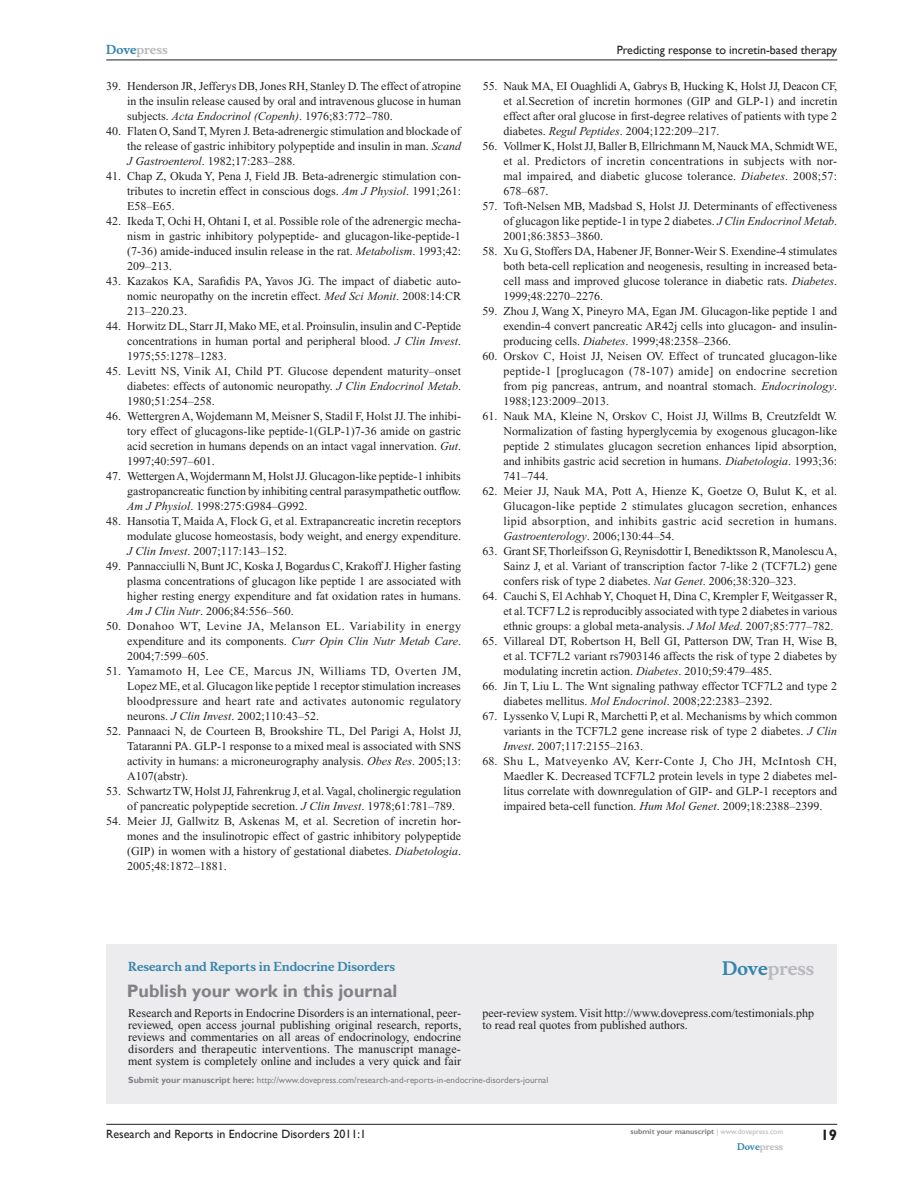
<style>
.page{position:relative;width:918px;height:1188px;background:#fff}
.page>*{position:absolute;margin:0;border:0;box-sizing:border-box;transform-origin:0 0}
.t1{font:700 18px "Gill Sans";color:#808285}
.t2{font:700 18px "Musee";color:#b8b9bc}
.t3{font:700 15px "Gill Sans";color:#231f20}
.t4{font:12px/15px "Times New Roman";color:#231f20;text-align:justify}
.t5{font:12px "Gill Sans";color:#231f20}
.t6{font:700 12px "Musee";color:#3485ae}
.t7{font:700 12px "Musee";color:#b8b9bc}
.t8{font:9px "Gill Sans";color:#808285}
.t9{font:700 9px "Musee";color:#b8b9bc}
.t10{font:700 7.5px "Gill Sans";color:#808285}
.s1{color:#3485ae}
.s2{font-style:italic}
.s3{font-weight:700}
.s4{font-weight:400;color:#b8b9bc}
</style>
<div class="page">
<div style="left:106px;top:944px;width:731px;height:159px;background:#ececee"></div>
<hr style="left:106px;top:1124px;width:731px;height:1px;background:#231f20">
<hr style="left:106px;top:60px;width:731px;height:1px;background:#231f20">
<p class="t7" style="left:106px;top:43px;width:63px"><span class="s1">Dove</span>press</p>
<p class="t4" style="left:127px;top:79px;width:335px;text-indent:-21px">39. Henderson JR, Jefferys DB, Jones RH, Stanley D. The effect of atropine in the insulin release caused by oral and intravenous glucose in human subjects. <span class="s2">Acta Endocrinol (Copenh)</span>. 1976;83:772–780.</p>
<p class="t4" style="left:127px;top:124px;width:335px;text-indent:-21px">40. Flaten O, Sand T, Myren J. Beta-adrenergic stimulation and blockade of the release of gastric inhibitory polypeptide and insulin in man. <span class="s2">Scand J Gastroenterol</span>. 1982;17:283–288.</p>
<p class="t4" style="left:127px;top:169px;width:335px;text-indent:-21px">41. Chap Z, Okuda Y, Pena J, Field JB. Beta-adrenergic stimulation con&shy;tributes to incretin effect in conscious dogs. <span class="s2">Am J Physiol</span>. 1991;261:<br>E58–E65.</p>
<p class="t4" style="left:127px;top:214px;width:335px;text-indent:-21px">42. Ikeda T, Ochi H, Ohtani I, et al. Possible role of the adrenergic mecha&shy;nism in gastric inhibitory polypeptide- and glucagon-like-peptide-1 (7-36) amide-induced insulin release in the rat. <span class="s2">Metabolism</span>. 1993;42:<br>209–213.</p>
<p class="t4" style="left:127px;top:274px;width:335px;text-indent:-21px">43. Kazakos KA, Sarafidis PA, Yavos JG. The impact of diabetic auto&shy;nomic neuropathy on the incretin effect. <span class="s2">Med Sci Monit</span>. 2008:14:CR 213–220.23.</p>
<p class="t4" style="left:127px;top:319px;width:335px;text-indent:-21px">44. Horwitz DL, Starr JI, Mako ME, et al. Proinsulin, insulin and C-Peptide concentrations in human portal and peripheral blood. <span class="s2">J Clin Invest</span>.<br>1975;55:1278–1283.</p>
<p class="t4" style="left:127px;top:364px;width:335px;text-indent:-21px">45. Levitt NS, Vinik AI, Child PT. Glucose dependent maturity–onset diabetes: effects of autonomic neuropathy. <span class="s2">J Clin Endocrinol Metab</span>.<br>1980;51:254–258.</p>
<p class="t4" style="left:127px;top:409px;width:335px;text-indent:-21px">46. Wettergren A, Wojdemann M, Meisner S, Stadil F, Holst JJ. The inhibi&shy;tory effect of glucagons-like peptide-1(GLP-1)7-36 amide on gastric acid secretion in humans depends on an intact vagal innervation. <span class="s2">Gut</span>.<br>1997;40:597–601.</p>
<p class="t4" style="left:127px;top:469px;width:335px;text-indent:-21px">47. Wettergen A, Wojdermann M, Holst JJ. Glucagon-like peptide-1 inhibits gastropancreatic function by inhibiting central parasympathetic outflow.<br><span class="s2">Am J Physiol</span>. 1998:275:G984–G992.</p>
<p class="t4" style="left:127px;top:514px;width:335px;text-indent:-21px">48. Hansotia T, Maida A, Flock G, et al. Extrapancreatic incretin receptors modulate glucose homeostasis, body weight, and energy expenditure.<br><span class="s2">J Clin Invest</span>. 2007;117:143–152.</p>
<p class="t4" style="left:127px;top:559px;width:335px;text-indent:-21px">49. Pannacciulli N, Bunt JC, Koska J, Bogardus C, Krakoff J. Higher fasting plasma concentrations of glucagon like peptide 1 are associated with higher resting energy expenditure and fat oxidation rates in humans.<br><span class="s2">Am J Clin Nutr</span>. 2006;84:556–560.</p>
<p class="t4" style="left:127px;top:619px;width:335px;text-indent:-21px">50. Donahoo WT, Levine JA, Melanson EL. Variability in energy expenditure and its components. <span class="s2">Curr Opin Clin Nutr Metab Care</span>.<br>2004;7:599–605.</p>
<p class="t4" style="left:127px;top:664px;width:336px;text-indent:-21px">51. Yamamoto H, Lee CE, Marcus JN, Williams TD, Overten JM, Lopez ME, et al. Glucagon like peptide 1 receptor stimulation increases bloodpressure and heart rate and activates autonomic regulatory neurons. <span class="s2">J Clin Invest</span>. 2002;110:43–52.</p>
<p class="t4" style="left:127px;top:724px;width:335px;text-indent:-21px">52. Pannaaci N, de Courteen B, Brookshire TL, Del Parigi A, Holst JJ, Tataranni PA. GLP-1 response to a mixed meal is associated with SNS activity in humans: a microneurography analysis. <span class="s2">Obes Res</span>. 2005;13:<br>A107(abstr).</p>
<p class="t4" style="left:127px;top:784px;width:335px;text-indent:-21px">53. Schwartz TW, Holst JJ, Fahrenkrug J, et al. Vagal, cholinergic regulation of pancreatic polypeptide secretion. <span class="s2">J Clin Invest</span>. 1978;61:781–789.</p>
<p class="t4" style="left:127px;top:814px;width:335px;text-indent:-21px">54. Meier JJ, Gallwitz B, Askenas M, et al. Secretion of incretin hor&shy;mones and the insulinotropic effect of gastric inhibitory polypeptide (GIP) in women with a history of gestational diabetes. <span class="s2">Diabetologia</span>.<br>2005;48:1872–1881.</p>
<p class="t5" style="left:617px;top:43px;width:222px">Predicting response to incretin-based therapy</p>
<p class="t4" style="left:503px;top:79px;width:335px;text-indent:-20px">55. Nauk MA, EI Ouaghlidi A, Gabrys B, Hucking K, Holst JJ, Deacon CF, et al.Secretion of incretin hormones (GIP and GLP-1) and incretin effect after oral glucose in first-degree relatives of patients with type 2 diabetes. <span class="s2">Regul Peptides</span>. 2004;122:209–217.</p>
<p class="t4" style="left:503px;top:139px;width:336px;text-indent:-21px">56. Vollmer K, Holst JJ, Baller B, Ellrichmann M, Nauck MA, Schmidt WE, et al. Predictors of incretin concentrations in subjects with nor&shy;mal impaired, and diabetic glucose tolerance. <span class="s2">Diabetes</span>. 2008;57:<br>678–687.</p>
<p class="t4" style="left:503px;top:199px;width:335px;text-indent:-21px">57. Toft-Nelsen MB, Madsbad S, Holst JJ. Determinants of effectiveness of glucagon like peptide-1 in type 2 diabetes. <span class="s2">J Clin Endocrinol Metab</span>.<br>2001;86:3853–3860.</p>
<p class="t4" style="left:503px;top:244px;width:335px;text-indent:-21px">58. Xu G, Stoffers DA, Habener JF, Bonner-Weir S. Exendine-4 stimulates both beta-cell replication and neogenesis, resulting in increased beta&shy;cell mass and improved glucose tolerance in diabetic rats. <span class="s2">Diabetes</span>.<br>1999;48:2270–2276.</p>
<p class="t4" style="left:503px;top:304px;width:335px;text-indent:-21px">59. Zhou J, Wang X, Pineyro MA, Egan JM. Glucagon-like peptide 1 and exendin-4 convert pancreatic AR42j cells into glucagon- and insulin&shy;producing cells. <span class="s2">Diabetes</span>. 1999;48:2358–2366.</p>
<p class="t4" style="left:503px;top:349px;width:336px;text-indent:-21px">60. Orskov C, Hoist JJ, Neisen OV. Effect of truncated glucagon-like peptide-1 [proglucagon (78-107) amide] on endocrine secretion from pig pancreas, antrum, and noantral stomach. <span class="s2">Endocrinology</span>.<br>1988;123:2009–2013.</p>
<p class="t4" style="left:503px;top:409px;width:335px;text-indent:-21px">61. Nauk MA, Kleine N, Orskov C, Hoist JJ, Willms B, Creutzfeldt W.<br>Normalization of fasting hyperglycemia by exogenous glucagon-like peptide 2 stimulates glucagon secretion enhances lipid absorption, and inhibits gastric acid secretion in humans. <span class="s2">Diabetologia</span>. 1993;36:<br>741–744.</p>
<p class="t4" style="left:503px;top:484px;width:335px;text-indent:-21px">62. Meier JJ, Nauk MA, Pott A, Hienze K, Goetze O, Bulut K, et al.<br>Glucagon-like peptide 2 stimulates glucagon secretion, enhances lipid absorption, and inhibits gastric acid secretion in humans.<br><span class="s2">Gastroenterology</span>. 2006;130:44–54.</p>
<p class="t4" style="left:503px;top:544px;width:335px;text-indent:-21px">63. Grant SF, Thorleifsson G, Reynisdottir I, Benediktsson R, Manolescu A, Sainz J, et al. Variant of transcription factor 7-like 2 (TCF7L2) gene confers risk of type 2 diabetes. <span class="s2">Nat Genet</span>. 2006;38:320–323.</p>
<p class="t4" style="left:503px;top:589px;width:335px;text-indent:-21px">64. Cauchi S, El Achhab Y, Choquet H, Dina C, Krempler F, Weitgasser R, et al. TCF7 L2 is reproducibly associated with type 2 diabetes in various ethnic groups: a global meta-analysis. <span class="s2">J Mol Med</span>. 2007;85:777–782.</p>
<p class="t4" style="left:503px;top:634px;width:335px;text-indent:-21px">65. Villareal DT, Robertson H, Bell GI, Patterson DW, Tran H, Wise B, et al. TCF7L2 variant rs7903146 affects the risk of type 2 diabetes by modulating incretin action. <span class="s2">Diabetes</span>. 2010;59:479–485.</p>
<p class="t4" style="left:503px;top:679px;width:335px;text-indent:-21px">66. Jin T, Liu L. The Wnt signaling pathway effector TCF7L2 and type 2 diabetes mellitus. <span class="s2">Mol Endocrinol</span>. 2008;22:2383–2392.</p>
<p class="t4" style="left:503px;top:709px;width:335px;text-indent:-21px">67. Lyssenko V, Lupi R, Marchetti P, et al. Mechanisms by which common variants in the TCF7L2 gene increase risk of type 2 diabetes. <span class="s2">J Clin Invest</span>. 2007;117:2155–2163.</p>
<p class="t4" style="left:503px;top:754px;width:335px;text-indent:-21px">68. Shu L, Matveyenko AV, Kerr-Conte J, Cho JH, McIntosh CH, Maedler K. Decreased TCF7L2 protein levels in type 2 diabetes mel&shy;litus correlate with downregulation of GIP- and GLP-1 receptors and impaired beta-cell function. <span class="s2">Hum Mol Genet</span>. 2009;18:2388–2399.</p>
<p class="t6" style="left:128px;top:959px;width:268px">Research and Reports in Endocrine Disorders</p>
<h1 class="t1" style="left:127px;top:980px;width:272px">Publish your work in this journal</h1>
<h1 class="t2" style="left:722px;top:958px;width:94px"><span class="s1">Dove</span>press</h1>
<p class="t4" style="left:128px;top:1007px;width:335px;line-height:12px">Research and Reports in Endocrine Disorders is an international, peer&shy;reviewed, open access journal publishing original research, reports, reviews and commentaries on all areas of endocrinology, endocrine disorders and therapeutic interventions. The manuscript manage&shy;ment system is completely online and includes a very quick and fair</p>
<p class="t4" style="left:482px;top:1007px;width:333px;line-height:12px">peer-review system. Visit http://www.dovepress.com/testimonials.php to read real quotes from published authors.</p>
<p class="t8" style="left:128px;top:1075px;width:422px"><span class="s3">Submit your manuscript here:</span> http://www.dovepress.com/research-and-reports-in-endocrine-disorders-journal</p>
<p class="t5" style="left:106px;top:1127px;width:261px">Research and Reports in Endocrine Disorders 2011:1</p>
<p class="t10" style="left:631px;top:1127px;width:154px">submit your manuscript <span class="s4">| www.dovepress.com</span></p>
<p class="t9" style="left:737px;top:1141px;width:48px"><span class="s1">Dove</span>press</p>
<p class="t3" style="left:821px;top:1126px;width:18px">19</p>
</div>
